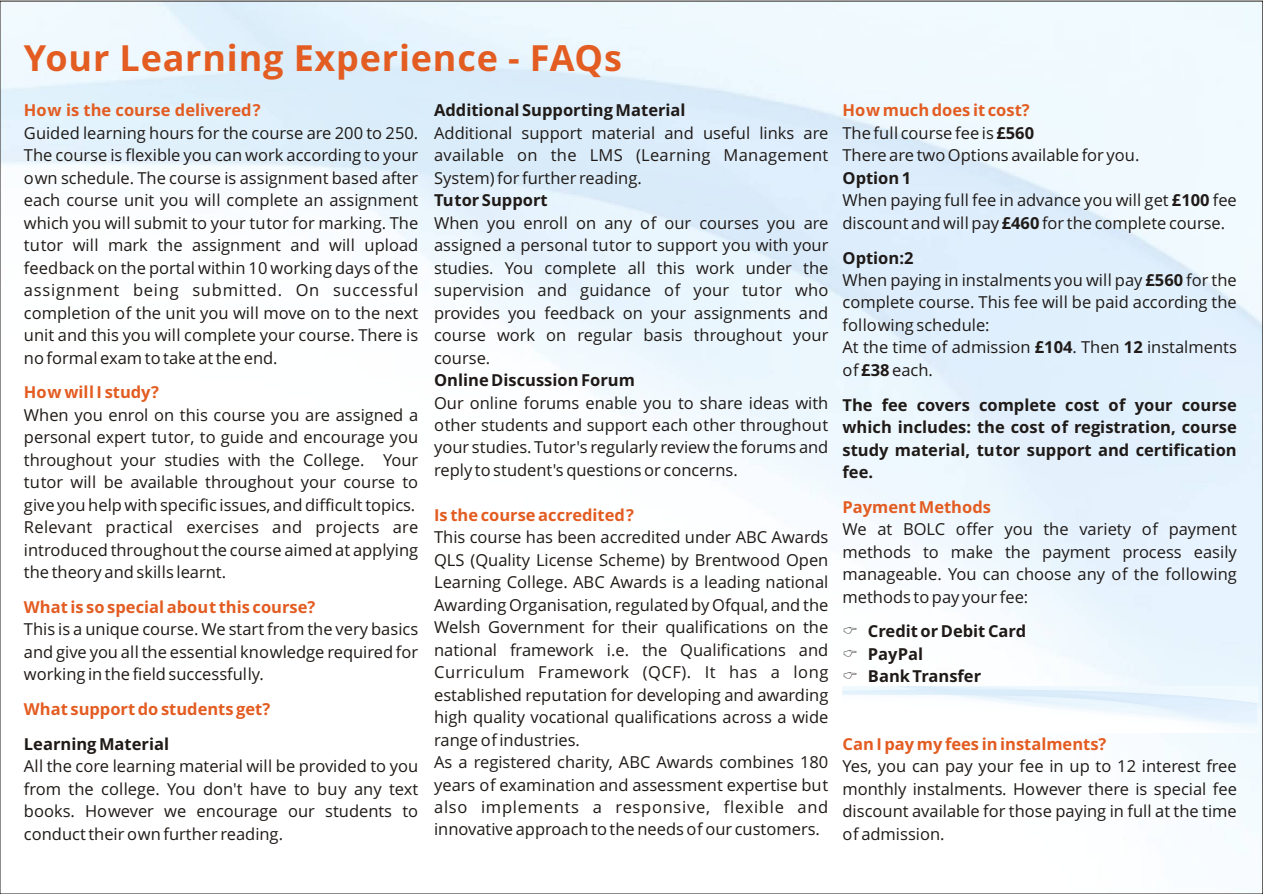
<style>
.page{position:relative;width:1263px;height:894px;background:#fff}
.page>*{position:absolute;margin:0;border:0;box-sizing:border-box;transform-origin:0 0}
.t1{font:700 36px "Open Sans";letter-spacing:.025em;color:#e35c21}
.t2{font:16.5px/22.5px "Open Sans";color:#1f1a17;text-align:justify}
.t3{font:700 16.5px/22.5px "Open Sans";color:#1f1a17;text-align:justify}
.t4{font:700 16.5px "Open Sans";color:#e35c21}
.s1{font-weight:700}
</style>
<div class="page">
<svg style="left:844px;top:695px;width:13px;height:6px"></svg>
<h1 class="t1" style="left:24px;top:44px;width:600px">Your Learning Experience - FAQs</h1>
<p class="t4" style="left:24px;top:104px;width:238px">How is the course delivered?</p>
<p class="t2" style="left:24px;top:123px;width:396px">Guided learning hours for the course are 200 to 250.<br>The course is flexible you can work according to your own schedule. The course is assignment based after each course unit you will complete an assignment which you will submit to your tutor for marking. The tutor will mark the assignment and will upload feedback on the portal within 10 working days of the assignment being submitted. On successful completion of the unit you will move on to the next unit and this you will complete your course. There is no formal exam to take at the end.</p>
<p class="t4" style="left:24px;top:386px;width:136px">How will I study?</p>
<p class="t2" style="left:24px;top:405px;width:396px;text-align:left">When you enrol on this course you are assigned a personal expert tutor, to guide and encourage you throughout your studies with the College. Your tutor will be available throughout your course to give you help with specific issues, and difficult topics.<br>Relevant practical exercises and projects are introduced throughout the course aimed at applying the theory and skills learnt.</p>
<p class="t4" style="left:24px;top:600px;width:293px">What is so special about this course?</p>
<p class="t2" style="left:24px;top:620px;width:396px">This is a unique course. We start from the very basics and give you all the essential knowledge required for working in the field successfully.</p>
<p class="t4" style="left:24px;top:702px;width:248px">What support do students get?</p>
<p class="t3" style="left:24px;top:734px;width:147px">Learning Material</p>
<p class="t2" style="left:24px;top:757px;width:396px">All the core learning material will be provided to you from the college. You don't have to buy any text books. However we encourage our students to conduct their own further reading.</p>
<p class="t3" style="left:434px;top:101px;width:253px">Additional Supporting Material</p>
<p class="t2" style="left:434px;top:123px;width:396px">Additional support material and useful links are available on the LMS (Learning Management System) for further reading.</p>
<p class="t3" style="left:434px;top:191px;width:115px">Tutor Support</p>
<p class="t2" style="left:434px;top:213px;width:396px">When you enroll on any of our courses you are assigned a personal tutor to support you with your studies. You complete all this work under the supervision and guidance of your tutor who provides you feedback on your assignments and course work on regular basis throughout your course.</p>
<p class="t3" style="left:434px;top:370px;width:202px">Online Discussion Forum</p>
<p class="t2" style="left:434px;top:393px;width:396px">Our online forums enable you to share ideas with other students and support each other throughout your studies. Tutor's regularly review the forums and reply to student's questions or concerns.</p>
<p class="t4" style="left:434px;top:508px;width:201px">Is the course accredited?</p>
<p class="t2" style="left:434px;top:528px;width:396px;text-align:left">This course has been accredited under ABC Awards QLS (Quality License Scheme) by Brentwood Open Learning College. ABC Awards is a leading national Awarding Organisation, regulated by Ofqual, and the Welsh Government for their qualifications on the national framework i.e. the Qualifications and Curriculum Framework (QCF). It has a long established reputation for developing and awarding high quality vocational qualifications across a wide range of industries.<br>As a registered charity, ABC Awards combines 180 years of examination and assessment expertise but also implements a responsive, flexible and innovative approach to the needs of our customers.</p>
<p class="t4" style="left:843px;top:104px;width:189px">How much does it cost?</p>
<p class="t2" style="left:843px;top:123px;width:298px">The full course fee is <span class="s1">£560<br></span>There are two Options available for you.</p>
<p class="t2" style="left:843px;top:168px;width:396px;text-align:left"><span class="s1">Option 1<br></span>When paying full fee in advance you will get <span class="s1">£100</span> fee discount and will pay <span class="s1">£460</span> for the complete course.</p>
<p class="t2" style="left:843px;top:248px;width:396px;text-align:left"><span class="s1">Option:2<br></span>When paying in instalments you will pay <span class="s1">£560</span> for the complete course. This fee will be paid according the following schedule:<br>At the time of admission <span class="s1">£104</span>. Then <span class="s1">12</span> instalments of <span class="s1">£38</span> each.</p>
<p class="t3" style="left:843px;top:395px;width:396px">The fee covers complete cost of your course which includes: the cost of registration, course study material, tutor support and certification fee.</p>
<p class="t4" style="left:843px;top:500px;width:150px">Payment Methods</p>
<p class="t2" style="left:843px;top:520px;width:396px">We at BOLC offer you the variety of payment methods to make the payment process easily manageable. You can choose any of the following methods to pay your fee:</p>
<p class="t3" style="left:868px;top:622px;width:160px;text-align:left">Credit or Debit Card<br>PayPal<br>Bank Transfer</p>
<p class="t4" style="left:843px;top:737px;width:265px">Can I pay my fees in instalments?</p>
<p class="t2" style="left:843px;top:757px;width:396px">Yes, you can pay your fee in up to 12 interest free monthly instalments. However there is special fee discount available for those paying in full at the time of admission.</p>
</div>
